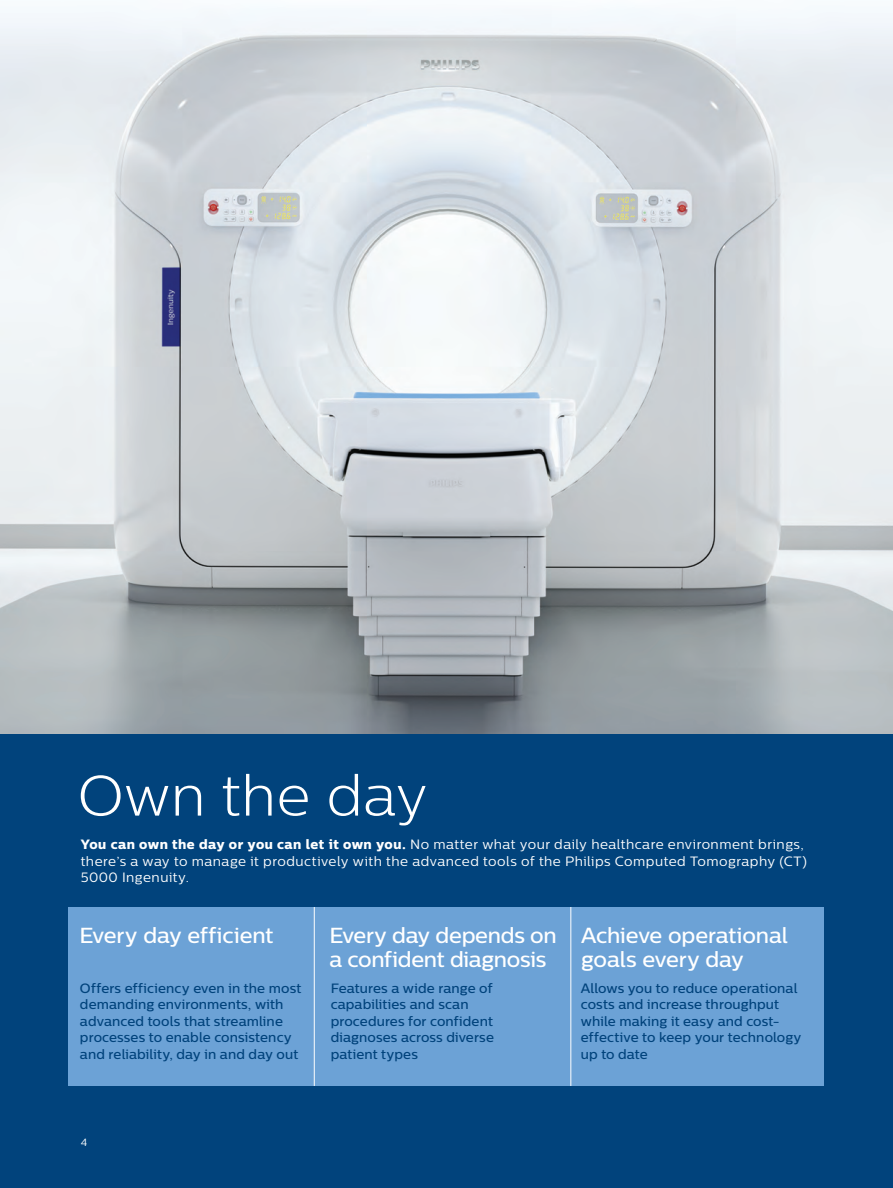
<style>
.page{position:relative;width:893px;height:1188px;background:#fff}
.page>*{position:absolute;margin:0;border:0;box-sizing:border-box;transform-origin:0 0}
.t1{font:300 57px "Centrale Sans";letter-spacing:.01em;color:#fff}
.t2{font:500 21.75px/24px "Centrale Sans";letter-spacing:-.015em;color:#fff}
.t3{font:500 13.5px/16.5px "Centrale Sans";letter-spacing:.01em;color:#01437c}
.t4{font:13.5px/16.5px "Centrale Sans";letter-spacing:.035em;color:#fff}
.t5{font:10.5px "Centrale Sans";color:#fff}
.s1{font-family:"Centrale Sans X Bold"}
</style>
<div class="page">
<img style="left:0;top:8px;width:893px;height:727px">
<div style="left:0;top:735px;width:893px;height:453px;background:#01437c"></div>
<div style="left:68px;top:907px;width:756px;height:179px;background:#6ca2d6"></div>
<hr style="left:314px;top:907px;width:1px;height:179px;background:#fff">
<hr style="left:570px;top:907px;width:1px;height:179px;background:#fff">
<h1 class="t1" style="left:78px;top:763px;width:351px">Own the day</h1>
<p class="t4" style="left:81px;top:836px;width:728px"><span class="s1">You can own the day or you can let it own you.</span> No matter what your daily healthcare environment brings, there’s a way to manage it productively with the advanced tools of the Philips Computed Tomography (CT)<br>5000 Ingenuity.</p>
<h2 class="t2" style="left:79px;top:923px;width:196px">Every day efficient</h2>
<h2 class="t2" style="left:329px;top:923px;width:229px">Every day depends on a confident diagnosis</h2>
<p class="t3" style="left:80px;top:979px;width:223px">Offers efficiency even in the most demanding environments, with advanced tools that streamline processes to enable consistency and reliability, day in and day out</p>
<p class="t3" style="left:331px;top:979px;width:165px">Features a wide range of capabilities and scan procedures for confident diagnoses across diverse patient types</p>
<h2 class="t2" style="left:581px;top:923px;width:208px">Achieve operational goals every day</h2>
<p class="t3" style="left:581px;top:979px;width:222px">Allows you to reduce operational costs and increase throughput while making it easy and cost&shy;effective to keep your technology up to date</p>
<p class="t5" style="left:81px;top:1136px;width:8px">4</p>
</div>
